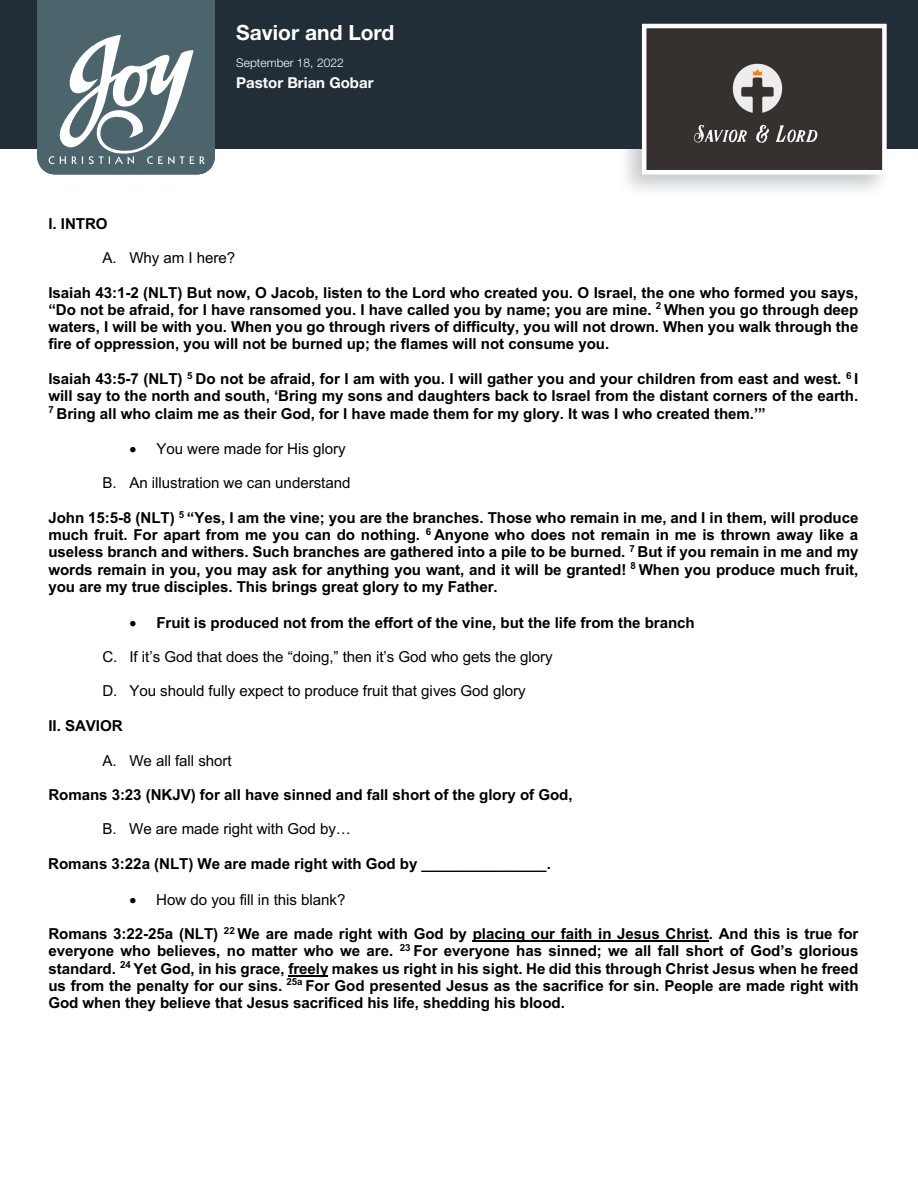
<style>
.page{position:relative;width:918px;height:1188px;background:#fff}
.page>*{position:absolute;margin:0;border:0;box-sizing:border-box;transform-origin:0 0}
.t1{font:700 21px "Helvetica Neue LT";color:#fff}
.t2{font:700 15.15px/17.2px "Arial";letter-spacing:-.005em;color:#000;text-align:justify}
.t3{font:15.15px "Arial";letter-spacing:-.005em;color:#000}
.t4{font:700 15px "Helvetica Neue LT";color:#fff}
.t5{font:300 12px "Helvetica Neue LT";color:#fff}
</style>
<div class="page">
<hr style="left:473px;top:941px;width:236px;height:1px;background:#000">
<hr style="left:288px;top:975px;width:40px;height:2px;background:#000">
<div style="left:0;top:0;width:918px;height:149px;background:#212d37"></div>
<div style="left:617px;top:18px;width:276px;height:181px;background:#212d37;opacity:.25"></div>
<svg style="left:640px;top:22px;width:249px;height:155px;background:#54504d"></svg>
<svg style="left:37px;top:0;width:178px;height:174px;background:#6c7f85"></svg>
<h1 class="t1" style="left:236px;top:20px;width:159px">Savior and Lord</h1>
<p class="t5" style="left:236px;top:56px;width:109px">September 18, 2022</p>
<p class="t4" style="left:236px;top:74px;width:139px">Pastor Brian Gobar</p>
<p class="t2" style="left:48px;top:215px;width:61px">I. INTRO</p>
<p class="t3" style="left:102px;top:248px;width:134px">A. Why am I here?</p>
<p class="t2" style="left:48px;top:284px;width:812px">Isaiah 43:1-2 (NLT) But now, O Jacob, listen to the Lord who created you. O Israel, the one who formed you says, “Do not be afraid, for I have ransomed you. I have called you by name; you are mine. <sup>2</sup> When you go through deep waters, I will be with you. When you go through rivers of difficulty, you will not drown. When you walk through the fire of oppression, you will not be burned up; the flames will not consume you.</p>
<p class="t2" style="left:48px;top:370px;width:812px">Isaiah 43:5-7 (NLT) <sup>5</sup> Do not be afraid, for I am with you. I will gather you and your children from east and west. <sup>6</sup> I will say to the north and south, ‘Bring my sons and daughters back to Israel from the distant corners of the earth.<br><sup>7</sup> Bring all who claim me as their God, for I have made them for my glory. It was I who created them.’”</p>
<p class="t3" style="left:129px;top:438px;width:218px">• You were made for His glory</p>
<p class="t3" style="left:102px;top:473px;width:250px">B. An illustration we can understand</p>
<p class="t2" style="left:48px;top:509px;width:812px">John 15:5-8 (NLT) <sup>5</sup> “Yes, I am the vine; you are the branches. Those who remain in me, and I in them, will produce much fruit. For apart from me you can do nothing. <sup>6</sup> Anyone who does not remain in me is thrown away like a useless branch and withers. Such branches are gathered into a pile to be burned. <sup>7</sup> But if you remain in me and my words remain in you, you may ask for anything you want, and it will be granted! <sup>8</sup> When you produce much fruit, you are my true disciples. This brings great glory to my Father.</p>
<p class="t2" style="left:129px;top:614px;width:567px">• Fruit is produced not from the effort of the vine, but the life from the branch</p>
<p class="t3" style="left:102px;top:646px;width:452px">C. If it’s God that does the “doing,” then it’s God who gets the glory</p>
<p class="t3" style="left:102px;top:681px;width:425px">D. You should fully expect to produce fruit that gives God glory</p>
<p class="t2" style="left:48px;top:717px;width:76px">II. SAVIOR</p>
<p class="t3" style="left:102px;top:750px;width:131px">A. We all fall short</p>
<p class="t2" style="left:48px;top:786px;width:526px">Romans 3:23 (NKJV) for all have sinned and fall short of the glory of God,</p>
<p class="t3" style="left:102px;top:819px;width:250px">B. We are made right with God by…</p>
<p class="t2" style="left:48px;top:855px;width:504px">Romans 3:22a (NLT) We are made right with God by _______________.</p>
<p class="t3" style="left:129px;top:889px;width:218px">• How do you fill in this blank?</p>
<p class="t2" style="left:48px;top:925px;width:812px">Romans 3:22-25a (NLT) <sup>22</sup> We are made right with God by placing our faith in Jesus Christ. And this is true for everyone who believes, no matter who we are. <sup>23</sup> For everyone has sinned; we all fall short of God’s glorious standard. <sup>24</sup> Yet God, in his grace, freely makes us right in his sight. He did this through Christ Jesus when he freed us from the penalty for our sins. <sup>25a</sup> For God presented Jesus as the sacrifice for sin. People are made right with God when they believe that Jesus sacrificed his life, shedding his blood.</p>
</div>
